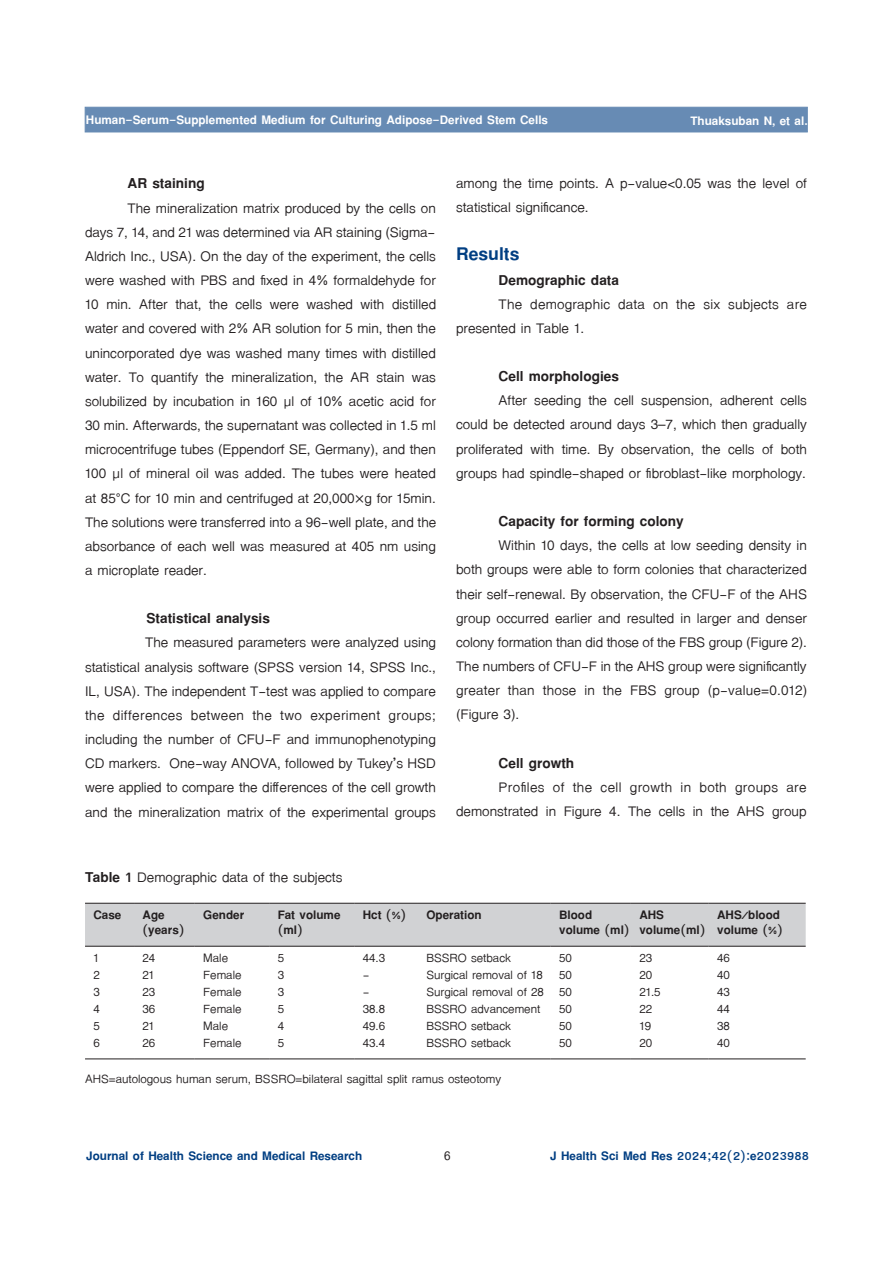
<style>
.page{position:relative;width:893px;height:1263px;background:#fff}
.page>*{position:absolute;margin:0;border:0;box-sizing:border-box;transform-origin:0 0}
.t1{font:700 27px "TF Lanna";color:#013e82}
.t2{font:21px/24.2px "TF Lanna";color:#231f20;text-align:justify}
.t3{font:700 21px "TF Lanna";color:#231f20}
.t4{font:18px "TF Lanna";color:#231f20}
.t5{font:700 18px/15px "TF Lanna";color:#231f20}
.t6{font:700 18px "TF Lanna";color:#fff}
.t7{font:700 18px "TF Lanna";color:#013e82}
.t8{font:700 18px "Cordia UPC";color:#231f20}
.s1{font-weight:700}
</style>
<div class="page">
<div style="left:85px;top:107px;width:723px;height:25px;background:#678bb4"></div>
<div style="left:85px;top:904px;width:721px;height:42px;background:#d1d2d4"></div>
<hr style="left:85px;top:903px;width:49px;height:1px;background:#231f20">
<hr style="left:134px;top:903px;width:61px;height:1px;background:#231f20">
<hr style="left:195px;top:903px;width:74px;height:1px;background:#231f20">
<hr style="left:269px;top:903px;width:85px;height:1px;background:#231f20">
<hr style="left:354px;top:903px;width:64px;height:1px;background:#231f20">
<hr style="left:418px;top:903px;width:133px;height:1px;background:#231f20">
<hr style="left:551px;top:903px;width:80px;height:1px;background:#231f20">
<hr style="left:631px;top:903px;width:78px;height:1px;background:#231f20">
<hr style="left:709px;top:903px;width:97px;height:1px;background:#231f20">
<hr style="left:85px;top:946px;width:49px;height:1px;background:#231f20">
<hr style="left:134px;top:946px;width:61px;height:1px;background:#231f20">
<hr style="left:195px;top:946px;width:74px;height:1px;background:#231f20">
<hr style="left:269px;top:946px;width:85px;height:1px;background:#231f20">
<hr style="left:354px;top:946px;width:64px;height:1px;background:#231f20">
<hr style="left:418px;top:946px;width:133px;height:1px;background:#231f20">
<hr style="left:551px;top:946px;width:80px;height:1px;background:#231f20">
<hr style="left:631px;top:946px;width:78px;height:1px;background:#231f20">
<hr style="left:709px;top:946px;width:97px;height:1px;background:#231f20">
<hr style="left:85px;top:1058px;width:49px;height:1px;background:#231f20">
<hr style="left:134px;top:1058px;width:61px;height:1px;background:#231f20">
<hr style="left:195px;top:1058px;width:74px;height:1px;background:#231f20">
<hr style="left:269px;top:1058px;width:85px;height:1px;background:#231f20">
<hr style="left:354px;top:1058px;width:64px;height:1px;background:#231f20">
<hr style="left:418px;top:1058px;width:133px;height:1px;background:#231f20">
<hr style="left:551px;top:1058px;width:80px;height:1px;background:#231f20">
<hr style="left:631px;top:1058px;width:78px;height:1px;background:#231f20">
<hr style="left:709px;top:1058px;width:97px;height:1px;background:#231f20">
<p class="t6" style="left:86px;top:109px;width:464px">Human-Serum-Supplemented Medium for Culturing Adipose-Derived Stem Cells</p>
<p class="t6" style="left:690px;top:109px;width:119px">Thuaksuban N, et al.</p>
<p class="t3" style="left:128px;top:170px;width:79px">AR staining</p>
<p class="t2" style="left:85px;top:196px;width:353px;text-indent:43px">The mineralization matrix produced by the cells on days 7, 14, and 21 was determined via AR staining (Sigma-Aldrich Inc., USA). On the day of the experiment, the cells were washed with PBS and fixed in 4% formaldehyde for 10 min. After that, the cells were washed with distilled water and covered with 2% AR solution for 5 min, then the unincorporated dye was washed many times with distilled water. To quantify the mineralization, the AR stain was solubilized by incubation in 160 µl of 10% acetic acid for 30 min. Afterwards, the supernatant was collected in 1.5 ml microcentrifuge tubes (Eppendorf SE, Germany), and then 100 µl of mineral oil was added. The tubes were heated at 85°C for 10 min and centrifuged at 20,000×g for 15min.<br>The solutions were transferred into a 96-well plate, and the absorbance of each well was measured at 405 nm using a microplate reader.</p>
<p class="t3" style="left:147px;top:605px;width:125px">Statistical analysis</p>
<p class="t2" style="left:85px;top:631px;width:352px;text-indent:60px">The measured parameters were analyzed using statistical analysis software (SPSS version 14, SPSS Inc., IL, USA). The independent T-test was applied to compare the differences between the two experiment groups; including the number of CFU-F and immunophenotyping CD markers. One-way ANOVA, followed by Tukey’s HSD were applied to compare the differences of the cell growth and the mineralization matrix of the experimental groups</p>
<p class="t2" style="left:456px;top:171px;width:352px">among the time points. A p-value&lt;0.05 was the level of statistical significance.</p>
<p class="t1" style="left:456px;top:237px;width:65px">Results</p>
<p class="t3" style="left:499px;top:266px;width:122px">Demographic data</p>
<p class="t2" style="left:456px;top:292px;width:352px;text-indent:43px">The demographic data on the six subjects are presented in Table 1.</p>
<p class="t3" style="left:499px;top:363px;width:122px">Cell morphologies</p>
<p class="t2" style="left:456px;top:389px;width:352px;text-indent:43px">After seeding the cell suspension, adherent cells could be detected around days 3–7, which then gradually proliferated with time. By observation, the cells of both groups had spindle-shaped or fibroblast-like morphology.</p>
<p class="t3" style="left:499px;top:508px;width:187px">Capacity for forming colony</p>
<p class="t2" style="left:456px;top:533px;width:353px;text-indent:43px">Within 10 days, the cells at low seeding density in both groups were able to form colonies that characterized their self-renewal. By observation, the CFU-F of the AHS group occurred earlier and resulted in larger and denser colony formation than did those of the FBS group (Figure 2).<br>The numbers of CFU-F in the AHS group were significantly greater than those in the FBS group (p-value=0.012) (Figure 3).</p>
<p class="t3" style="left:499px;top:749px;width:77px">Cell growth</p>
<p class="t2" style="left:456px;top:775px;width:352px;text-align:right">Profiles of the cell growth in both groups are demonstrated in Figure 4. The cells in the AHS group</p>
<p class="t2" style="left:85px;top:865px;width:259px"><span class="s1">Table 1</span> Demographic data of the subjects</p>
<p class="t5" style="left:143px;top:907px;width:43px;text-indent:-49px">Case Age (years)</p>
<p class="t5" style="left:203px;top:907px;width:43px">Gender</p>
<p class="t5" style="left:278px;top:907px;width:64px">Fat volume (ml)</p>
<p class="t5" style="left:363px;top:907px;width:120px">Hct (%) Operation</p>
<p class="t5" style="left:559px;top:907px;width:72px">Blood volume (ml)</p>
<p class="t5" style="left:639px;top:907px;width:68px">AHS volume(ml)</p>
<p class="t5" style="left:717px;top:907px;width:67px">AHS/blood volume (%)</p>
<p class="t4" style="left:94px;top:947px;width:7px">1</p>
<p class="t4" style="left:143px;top:947px;width:14px">24</p>
<p class="t4" style="left:203px;top:947px;width:26px">Male</p>
<p class="t4" style="left:278px;top:947px;width:8px">5</p>
<p class="t4" style="left:363px;top:947px;width:24px">44.3</p>
<p class="t4" style="left:426px;top:947px;width:86px">BSSRO setback</p>
<p class="t4" style="left:559px;top:947px;width:14px">50</p>
<p class="t4" style="left:639px;top:947px;width:14px">23</p>
<p class="t4" style="left:717px;top:947px;width:14px">46</p>
<p class="t4" style="left:94px;top:963px;width:8px">2</p>
<p class="t4" style="left:143px;top:963px;width:13px">21</p>
<p class="t4" style="left:203px;top:963px;width:40px">Female</p>
<p class="t4" style="left:278px;top:963px;width:8px">3</p>
<p class="t4" style="left:363px;top:963px;width:8px">-</p>
<p class="t4" style="left:426px;top:963px;width:147px">Surgical removal of 18 50</p>
<p class="t4" style="left:639px;top:963px;width:14px">20</p>
<p class="t4" style="left:717px;top:963px;width:14px">40</p>
<p class="t4" style="left:94px;top:980px;width:8px">3</p>
<p class="t4" style="left:143px;top:980px;width:14px">23</p>
<p class="t4" style="left:203px;top:980px;width:40px">Female</p>
<p class="t4" style="left:278px;top:980px;width:8px">3</p>
<p class="t4" style="left:363px;top:980px;width:8px">-</p>
<p class="t4" style="left:426px;top:980px;width:147px">Surgical removal of 28 50</p>
<p class="t4" style="left:639px;top:980px;width:23px">21.5</p>
<p class="t4" style="left:717px;top:980px;width:14px">43</p>
<p class="t4" style="left:94px;top:998px;width:8px">4</p>
<p class="t4" style="left:143px;top:998px;width:14px">36</p>
<p class="t4" style="left:203px;top:998px;width:40px">Female</p>
<p class="t4" style="left:278px;top:998px;width:8px">5</p>
<p class="t4" style="left:363px;top:998px;width:24px">38.8</p>
<p class="t4" style="left:426px;top:998px;width:147px">BSSRO advancement 50</p>
<p class="t4" style="left:639px;top:998px;width:14px">22</p>
<p class="t4" style="left:717px;top:998px;width:14px">44</p>
<p class="t4" style="left:94px;top:1015px;width:8px">5</p>
<p class="t4" style="left:143px;top:1015px;width:13px">21</p>
<p class="t4" style="left:203px;top:1015px;width:26px">Male</p>
<p class="t4" style="left:278px;top:1015px;width:8px">4</p>
<p class="t4" style="left:363px;top:1015px;width:24px">49.6</p>
<p class="t4" style="left:426px;top:1015px;width:86px">BSSRO setback</p>
<p class="t4" style="left:559px;top:1015px;width:14px">50</p>
<p class="t4" style="left:639px;top:1015px;width:13px">19</p>
<p class="t4" style="left:717px;top:1015px;width:14px">38</p>
<p class="t4" style="left:94px;top:1032px;width:8px">6</p>
<p class="t4" style="left:143px;top:1032px;width:14px">26</p>
<p class="t4" style="left:203px;top:1032px;width:40px">Female</p>
<p class="t4" style="left:278px;top:1032px;width:8px">5</p>
<p class="t4" style="left:363px;top:1032px;width:24px">43.4</p>
<p class="t4" style="left:426px;top:1032px;width:86px">BSSRO setback</p>
<p class="t4" style="left:559px;top:1032px;width:14px">50</p>
<p class="t4" style="left:639px;top:1032px;width:14px">20</p>
<p class="t4" style="left:717px;top:1032px;width:14px">40</p>
<p class="t4" style="left:85px;top:1068px;width:418px">AHS=autologous human serum, BSSRO=bilateral sagittal split ramus osteotomy</p>
<p class="t7" style="left:86px;top:1145px;width:277px">Journal of Health Science and Medical Research</p>
<p class="t8" style="left:444px;top:1145px;width:8px">6</p>
<p class="t7" style="left:550px;top:1145px;width:260px">J Health Sci Med Res 2024;42(2):e2023988</p>
</div>
